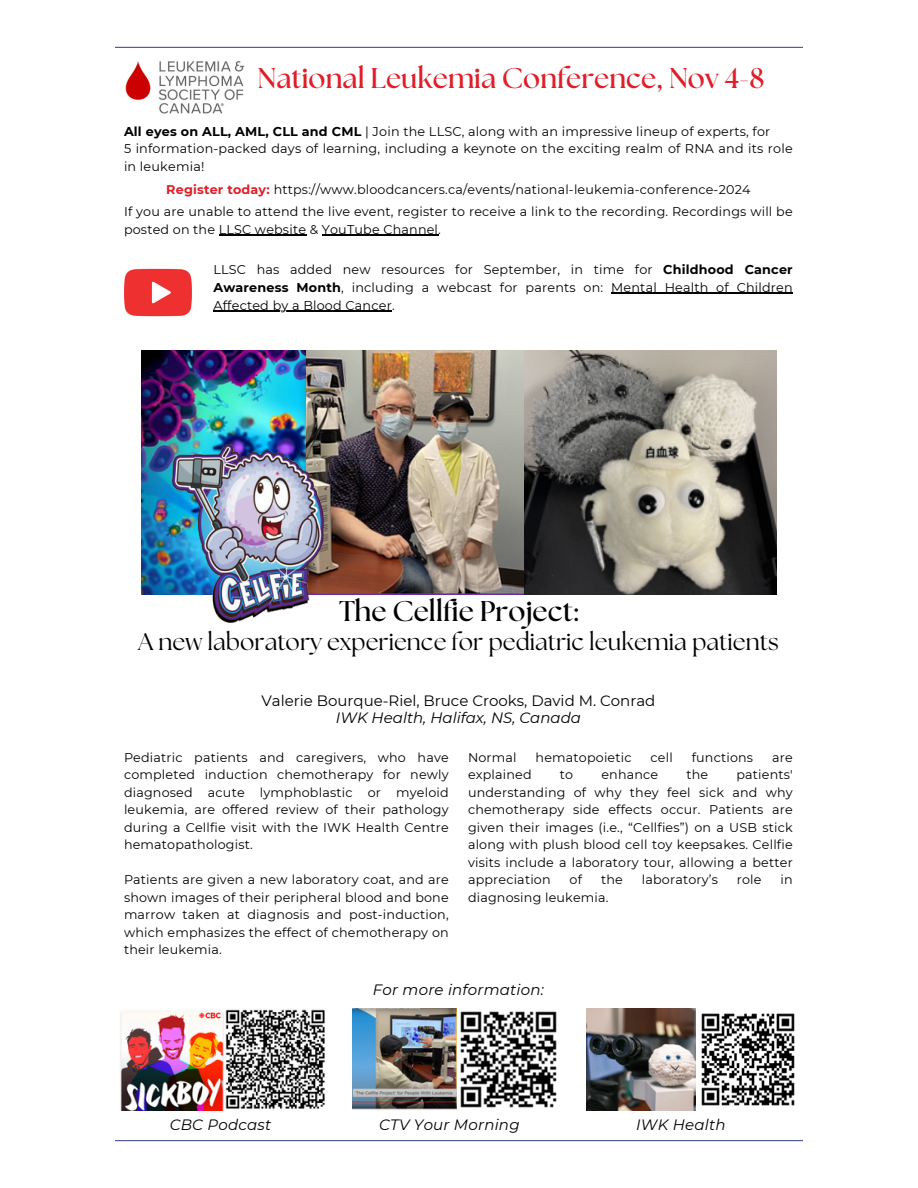
<style>
.page{position:relative;width:918px;height:1188px;background:#fff}
.page>*{position:absolute;margin:0;border:0;box-sizing:border-box;transform-origin:0 0}
.t1{font:700 28.5px "The Seasons";color:#de1f2a}
.t2{font:700 28.5px "The Seasons";color:#000}
.t3{font:24px "The Seasons";color:#000}
.t4{font:italic 15px "Montserrat";letter-spacing:.015em;color:#000}
.t5{font:15px "Montserrat";color:#000}
.t6{font:12.75px/17.5px "Montserrat";letter-spacing:.015em;color:#000;text-align:justify}
.s1{font-weight:700}
.s2{font-weight:700;color:#de1f2a}
</style>
<div class="page">
<hr style="left:115px;top:47px;width:688px;height:1px;background:#49508b">
<hr style="left:115px;top:1140px;width:688px;height:1px;background:#49508b">
<img style="left:120px;top:1009px;width:205px;height:102px">
<img style="left:353px;top:1008px;width:204px;height:102px">
<img style="left:586px;top:1008px;width:209px;height:103px">
<img style="left:141px;top:350px;width:636px;height:245px">
<img style="left:158px;top:435px;width:187px;height:188px">
<hr style="left:219px;top:235px;width:87px;height:1px;background:#000">
<hr style="left:322px;top:235px;width:116px;height:1px;background:#000">
<hr style="left:611px;top:293px;width:182px;height:1px;background:#000">
<hr style="left:213px;top:311px;width:179px;height:1px;background:#000">
<img style="left:125px;top:61px;width:120px;height:53px">
<img style="left:124px;top:268px;width:68px;height:49px">
<p class="t1" style="left:258px;top:66px;width:508px">National Leukemia Conference, Nov 4-8</p>
<p class="t6" style="left:124px;top:122px;width:648px"><span class="s1">All eyes on ALL, AML, CLL and CML</span> | Join the LLSC, along with an impressive lineup of experts, for</p>
<p class="t6" style="left:124px;top:140px;width:670px">5 information-packed days of learning, including a keynote on the exciting realm of RNA and its role in leukemia!</p>
<p class="t6" style="left:166px;top:180px;width:586px"><span class="s2">Register today:</span> https://www.bloodcancers.ca/events/national-leukemia-conference-2024</p>
<p class="t6" style="left:124px;top:203px;width:670px">If you are unable to attend the live event, register to receive a link to the recording. Recordings will be posted on the LLSC website &amp; YouTube Channel.</p>
<p class="t6" style="left:213px;top:260px;width:581px">LLSC has added new resources for September, in time for <span class="s1">Childhood Cancer<br>Awareness Month</span>, including a webcast for parents on: Mental Health of Children</p>
<p class="t6" style="left:213px;top:296px;width:183px">Affected by a Blood Cancer.</p>
<p class="t2" style="left:339px;top:598px;width:240px">The Cellfie Project:</p>
<p class="t3" style="left:138px;top:631px;width:642px">A new laboratory experience for pediatric leukemia patients</p>
<p class="t5" style="left:262px;top:691px;width:395px">Valerie Bourque-Riel, Bruce Crooks, David M. Conrad</p>
<p class="t4" style="left:336px;top:709px;width:247px">IWK Health, Halifax, NS, Canada</p>
<p class="t6" style="left:124px;top:748px;width:326px">Pediatric patients and caregivers, who have completed induction chemotherapy for newly diagnosed acute lymphoblastic or myeloid leukemia, are offered review of their pathology during a Cellfie visit with the IWK Health Centre hematopathologist.</p>
<p class="t6" style="left:124px;top:871px;width:326px">Patients are given a new laboratory coat, and are shown images of their peripheral blood and bone marrow taken at diagnosis and post-induction, which emphasizes the effect of chemotherapy on their leukemia.</p>
<p class="t6" style="left:468px;top:748px;width:50px">Normal</p>
<p class="t6" style="left:536px;top:748px;width:97px">hematopoietic</p>
<p class="t6" style="left:651px;top:748px;width:24px">cell</p>
<p class="t6" style="left:692px;top:748px;width:63px">functions</p>
<p class="t6" style="left:772px;top:748px;width:22px">are</p>
<p class="t6" style="left:468px;top:766px;width:65px">explained</p>
<p class="t6" style="left:560px;top:766px;width:15px">to</p>
<p class="t6" style="left:601px;top:766px;width:58px">enhance</p>
<p class="t6" style="left:686px;top:766px;width:23px">the</p>
<p class="t6" style="left:468px;top:766px;width:326px;text-indent:268px">patients' understanding of why they feel sick and why chemotherapy side effects occur. Patients are given their images (i.e., “Cellfies”) on a USB stick along with plush blood cell toy keepsakes. Cellfie visits include a laboratory tour, allowing a better appreciation</p>
<p class="t6" style="left:570px;top:871px;width:14px">of</p>
<p class="t6" style="left:601px;top:871px;width:23px">the</p>
<p class="t6" style="left:642px;top:871px;width:78px">laboratory’s</p>
<p class="t6" style="left:737px;top:871px;width:26px">role</p>
<p class="t6" style="left:781px;top:871px;width:14px">in</p>
<p class="t6" style="left:468px;top:888px;width:142px">diagnosing leukemia.</p>
<p class="t4" style="left:373px;top:981px;width:173px">For more information:</p>
<p class="t4" style="left:170px;top:1115px;width:103px">CBC Podcast</p>
<p class="t4" style="left:379px;top:1115px;width:142px">CTV Your Morning</p>
<p class="t4" style="left:636px;top:1115px;width:91px">IWK Health</p>
</div>
